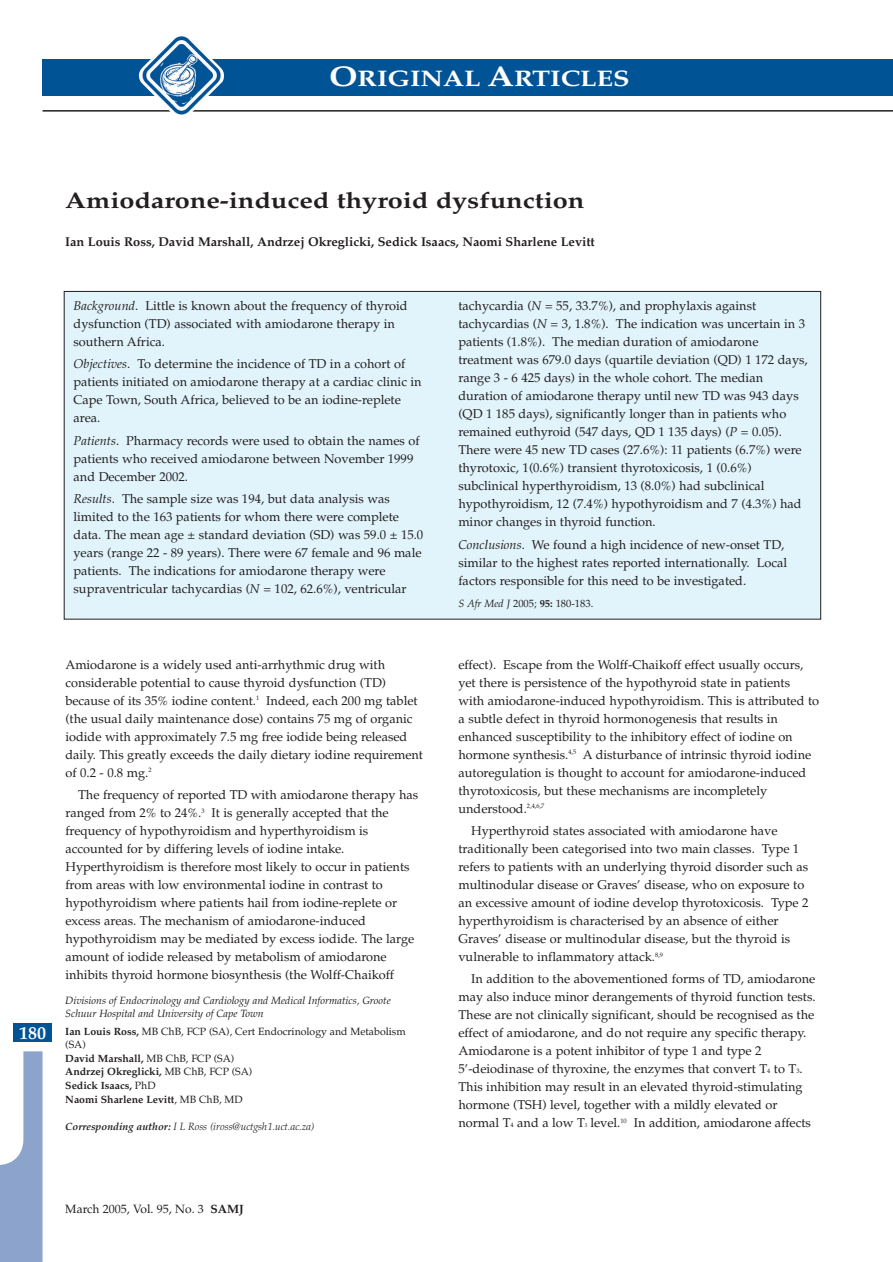
<style>
.page{position:relative;width:893px;height:1262px;background:#fff}
.page>*{position:absolute;margin:0;border:0;box-sizing:border-box;transform-origin:0 0}
.t1{font:700 22.5px "Palatino";color:#231f20;scale:1.2 1}
.t2{font:700 22.5px "Palatino";color:#fff;scale:1.2 1}
.t3{font:700 18px "Palatino";color:#fff}
.t4{font:12.75px/18px "Palatino";color:#231f20}
.t5{font:700 12.75px "Palatino";color:#231f20}
.t6{font:12px "Palatino";color:#231f20}
.t7{font:10.5px/13.5px "Palatino";color:#231f20}
.t8{font:italic 10.5px/13.5px "Palatino";color:#231f20}
.t9{font:italic 300 10.5px "Palatino";color:#231f20}
.t10{font:5.25px "Palatino";color:#231f20}
.s1{font-size:28.5px}
.s2{font-style:italic}
.s3{font-weight:700}
.s4{font-family:"Palatino Bold Italic Os F";font-weight:400;font-style:normal}
.s5{font-size:6.3px}
</style>
<div class="page">
<div style="left:14px;top:1023px;width:38px;height:19px;background:#005495"></div>
<div style="left:43px;top:59px;width:849px;height:36px;background:#005495"></div>
<svg style="left:0;top:1051px;width:43px;height:211px"></svg>
<hr style="left:43px;top:110px;width:849px;height:2px;background:#231f20">
<img style="left:139px;top:36px;width:85px;height:79px">
<div style="left:64px;top:291px;width:756px;height:328px;background:#e1f4fc"></div>
<h1 class="t2" style="left:329px;top:70px;width:252px"><span class="s1">O</span>RIGINAL <span class="s1">A</span>RTICLES</h1>
<h1 class="t1" style="left:65px;top:191px;width:434px">Amiodarone-induced thyroid dysfunction</h1>
<p class="t5" style="left:65px;top:237px;width:531px">Ian Louis Ross, David Marshall, Andrzej Okreglicki, Sedick Isaacs, Naomi Sharlene Levitt</p>
<p class="t4" style="left:74px;top:298px;width:335px"><span class="s2">Background</span>. Little is known about the frequency of thyroid dysfunction (TD) associated with amiodarone therapy in southern Africa.</p>
<p class="t4" style="left:74px;top:356px;width:349px"><span class="s2">Objectives</span>. To determine the incidence of TD in a cohort of patients initiated on amiodarone therapy at a cardiac clinic in Cape Town, South Africa, believed to be an iodine-replete area.</p>
<p class="t4" style="left:74px;top:433px;width:348px"><span class="s2">Patients</span>. Pharmacy records were used to obtain the names of patients who received amiodarone between November 1999 and December 2002.</p>
<p class="t4" style="left:74px;top:491px;width:351px"><span class="s2">Results</span>. The sample size was 194, but data analysis was limited to the 163 patients for whom there were complete data. The mean age ± standard deviation (SD) was 59.0 ± 15.0 years (range 22 - 89 years). There were 67 female and 96 male patients. The indications for amiodarone therapy were supraventricular tachycardias (<span class="s2">N</span> = 102, 62.6%), ventricular</p>
<h2 class="t3" style="left:19px;top:1025px;width:28px">180</h2>
<p class="t4" style="left:65px;top:657px;width:359px">Amiodarone is a widely used anti-arrhythmic drug with considerable potential to cause thyroid dysfunction (TD) because of its 35% iodine content.<sup>1</sup> Indeed, each 200 mg tablet (the usual daily maintenance dose) contains 75 mg of organic iodide with approximately 7.5 mg free iodide being released daily. This greatly exceeds the daily dietary iodine requirement of 0.2 - 0.8 mg.<sup>2</sup></p>
<p class="t4" style="left:65px;top:787px;width:354px;text-indent:13px">The frequency of reported TD with amiodarone therapy has ranged from 2% to 24%.<sup>3</sup> It is generally accepted that the frequency of hypothyroidism and hyperthyroidism is accounted for by differing levels of iodine intake.<br>Hyperthyroidism is therefore most likely to occur in patients from areas with low environmental iodine in contrast to hypothyroidism where patients hail from iodine-replete or excess areas. The mechanism of amiodarone-induced hypothyroidism may be mediated by excess iodide. The large amount of iodide released by metabolism of amiodarone inhibits thyroid hormone biosynthesis (the Wolff-Chaikoff</p>
<p class="t8" style="left:65px;top:994px;width:327px">Divisions of Endocrinology and Cardiology and Medical Informatics, Groote<br>Schuur Hospital and University of Cape Town</p>
<p class="t7" style="left:65px;top:1025px;width:342px"><span class="s3">Ian Louis Ross,</span> MB ChB, FCP (SA), Cert Endocrinology and Metabolism (SA)<br><span class="s3">David Marshall,</span> MB ChB, FCP (SA)<br><span class="s3">Andrzej Okreglicki,</span> MB ChB, FCP (SA)<br><span class="s3">Sedick Isaacs,</span> PhD<br><span class="s3">Naomi Sharlene Levitt</span>, MB ChB, MD</p>
<p class="t9" style="left:65px;top:1121px;width:250px"><span class="s4">Corresponding author:</span> I L Ross (iross@uctgsh1.uct.ac.za)</p>
<p class="t4" style="left:458px;top:298px;width:351px">tachycardia (<span class="s2">N</span> = 55, 33.7%), and prophylaxis against tachycardias (<span class="s2">N</span> = 3, 1.8%). The indication was uncertain in 3 patients (1.8%). The median duration of amiodarone treatment was 679.0 days (quartile deviation (QD) 1 172 days, range 3 - 6 425 days) in the whole cohort. The median duration of amiodarone therapy until new TD was 943 days (QD 1 185 days), significantly longer than in patients who remained euthyroid (547 days, QD 1 135 days) (<span class="s2">P</span> = 0.05).<br>There were 45 new TD cases (27.6%): 11 patients (6.7%) were thyrotoxic, 1(0.6%) transient thyrotoxicosis, 1 (0.6%) subclinical hyperthyroidism, 13 (8.0%) had subclinical hypothyroidism, 12 (7.4%) hypothyroidism and 7 (4.3%) had minor changes in thyroid function.</p>
<p class="t4" style="left:458px;top:536px;width:330px"><span class="s2">Conclusions</span>. We found a high incidence of new-onset TD, similar to the highest rates reported internationally. Local factors responsible for this need to be investigated.</p>
<p class="t7" style="left:458px;top:597px;width:136px"><span class="s2">S Afr Med J</span> 2005; <span class="s3">95:</span> 180-183.</p>
<p class="t4" style="left:458px;top:657px;width:362px">effect). Escape from the Wolff-Chaikoff effect usually occurs, yet there is persistence of the hypothyroid state in patients with amiodarone-induced hypothyroidism. This is attributed to a subtle defect in thyroid hormonogenesis that results in enhanced susceptibility to the inhibitory effect of iodine on hormone synthesis.<sup>4,5</sup> A disturbance of intrinsic thyroid iodine autoregulation is thought to account for amiodarone-induced thyrotoxicosis, but these mechanisms are incompletely understood.<sup>2,4,6,7</sup></p>
<p class="t4" style="left:458px;top:823px;width:351px;text-indent:13px">Hyperthyroid states associated with amiodarone have traditionally been categorised into two main classes. Type 1 refers to patients with an underlying thyroid disorder such as multinodular disease or Graves’ disease, who on exposure to an excessive amount of iodine develop thyrotoxicosis. Type 2 hyperthyroidism is characterised by an absence of either Graves’ disease or multinodular disease, but the thyroid is vulnerable to inflammatory attack.<sup>8,9</sup></p>
<p class="t4" style="left:458px;top:971px;width:359px;text-indent:13px">In addition to the abovementioned forms of TD, amiodarone may also induce minor derangements of thyroid function tests.<br>These are not clinically significant, should be recognised as the effect of amiodarone, and do not require any specific therapy.<br>Amiodarone is a potent inhibitor of type 1 and type 2<br>5’-deiodinase of thyroxine, the enzymes that convert T<span class="s5">4</span> to T<span class="s5">3</span>.<br>This inhibition may result in an elevated thyroid-stimulating hormone (TSH) level, together with a mildly elevated or normal T<span class="s5">4</span> and a low T level.<sup>10</sup> In addition, amiodarone affects</p>
<p class="t10" style="left:585px;top:1123px;width:4px">3</p>
<p class="t6" style="left:65px;top:1203px;width:180px">March 2005, Vol. 95, No. 3 <span class="s3">SAMJ</span></p>
</div>
